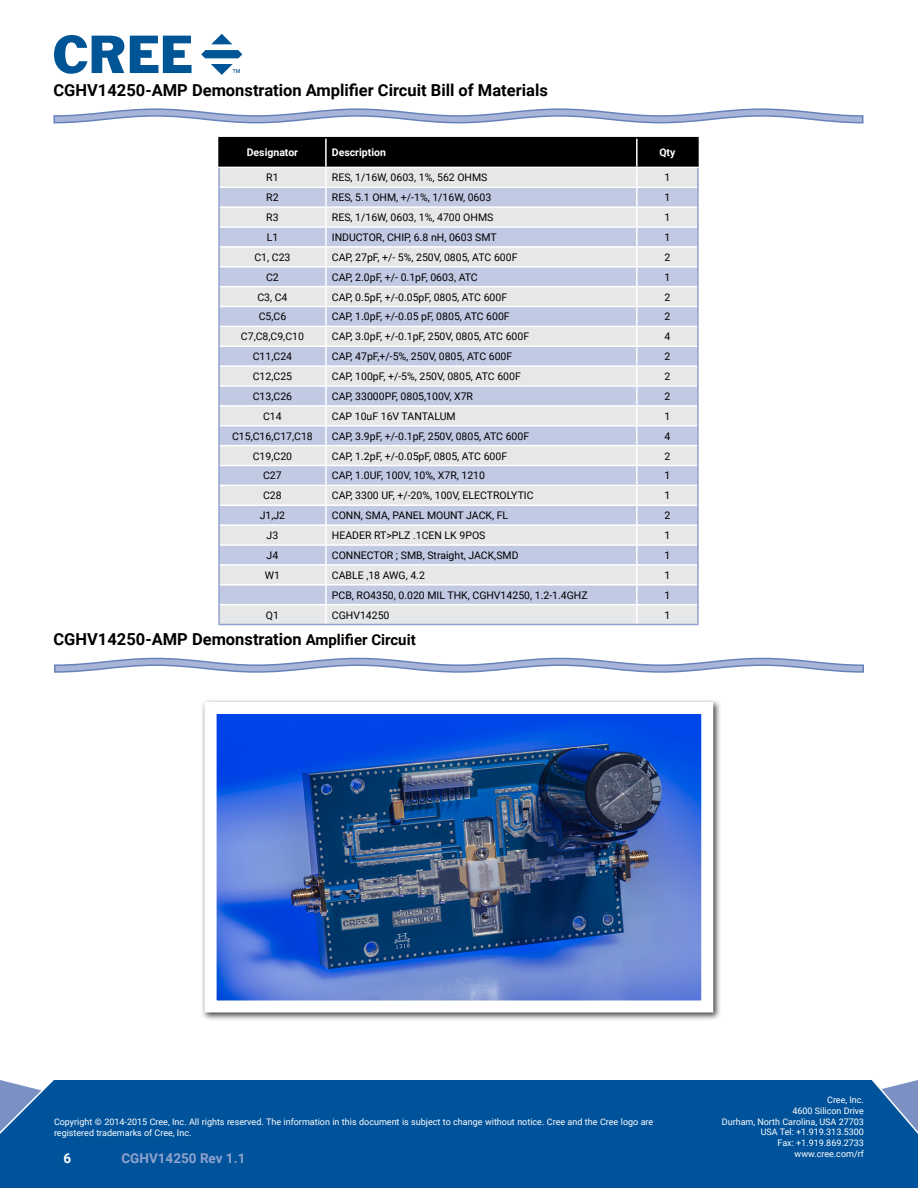
<style>
.page{position:relative;width:918px;height:1188px;background:#fff}
.page>*{position:absolute;margin:0;border:0;box-sizing:border-box;transform-origin:0 0}
.t1{font:700 16.5px "Roboto";color:#000}
.t2{font:700 13.5px "Roboto";color:#90a2cd}
.t3{font:700 13.5px "Roboto";color:#fff}
.t4{font:10.5px "Roboto";color:#000}
.t5{font:700 10.5px "Roboto";color:#fff}
.t6{font:9px/10.8px "Roboto";color:#fff;text-align:right}
.s1{font-size:15px}
</style>
<div class="page">
<div style="left:0;top:1080px;width:918px;height:108px;background:#00539b"></div>
<svg style="left:54px;top:35px;width:70px;height:39px"></svg>
<svg style="left:130px;top:36px;width:62px;height:37px"></svg>
<svg style="left:211px;top:34px;width:21px;height:10px"></svg>
<svg style="left:201px;top:50px;width:41px;height:8px"></svg>
<svg style="left:211px;top:64px;width:29px;height:10px"></svg>
<svg style="left:53px;top:108px;width:811px;height:16px"></svg>
<hr style="left:218px;top:137px;width:108px;height:1px;background:#000">
<hr style="left:326px;top:137px;width:311px;height:1px;background:#000">
<hr style="left:637px;top:137px;width:62px;height:1px;background:#000">
<svg style="left:218px;top:138px;width:481px;height:486px;background:#caced9"></svg>
<hr style="left:218px;top:624px;width:108px;height:1px;background:#90a2cd">
<hr style="left:326px;top:624px;width:311px;height:1px;background:#90a2cd">
<hr style="left:637px;top:624px;width:62px;height:1px;background:#90a2cd">
<svg style="left:54px;top:657px;width:810px;height:16px"></svg>
<img style="left:202px;top:700px;width:517px;height:318px">
<h1 class="t1" style="left:53px;top:79px;width:496px">CGHV14250-AMP Demonstration Amplifier Circuit Bill of Materials</h1>
<p class="t5" style="left:247px;top:145px;width:53px">Designator</p>
<p class="t5" style="left:332px;top:145px;width:56px">Description</p>
<p class="t5" style="left:659px;top:145px;width:18px">Qty</p>
<p class="t4" style="left:266px;top:170px;width:14px">R1</p>
<p class="t4" style="left:332px;top:170px;width:157px">RES, 1/16W, 0603, 1%, 562 OHMS</p>
<p class="t4" style="left:664px;top:170px;width:7px">1</p>
<p class="t4" style="left:266px;top:190px;width:14px">R2</p>
<p class="t4" style="left:332px;top:190px;width:161px">RES, 5.1 OHM, +/-1%, 1/16W, 0603</p>
<p class="t4" style="left:664px;top:190px;width:7px">1</p>
<p class="t4" style="left:266px;top:210px;width:14px">R3</p>
<p class="t4" style="left:332px;top:210px;width:163px">RES, 1/16W, 0603, 1%, 4700 OHMS</p>
<p class="t4" style="left:664px;top:210px;width:7px">1</p>
<p class="t4" style="left:267px;top:230px;width:13px">L1</p>
<p class="t4" style="left:332px;top:230px;width:166px">INDUCTOR, CHIP, 6.8 nH, 0603 SMT</p>
<p class="t4" style="left:664px;top:230px;width:7px">1</p>
<p class="t4" style="left:254px;top:250px;width:38px">C1, C23</p>
<p class="t4" style="left:332px;top:250px;width:187px">CAP, 27pF, +/- 5%, 250V, 0805, ATC 600F</p>
<p class="t4" style="left:664px;top:250px;width:7px">2</p>
<p class="t4" style="left:266px;top:270px;width:14px">C2</p>
<p class="t4" style="left:332px;top:270px;width:147px">CAP, 2.0pF, +/- 0.1pF, 0603, ATC</p>
<p class="t4" style="left:664px;top:270px;width:7px">1</p>
<p class="t4" style="left:257px;top:289px;width:32px">C3, C4</p>
<p class="t4" style="left:332px;top:289px;width:177px">CAP, 0.5pF, +/-0.05pF, 0805, ATC 600F</p>
<p class="t4" style="left:664px;top:289px;width:7px">2</p>
<p class="t4" style="left:259px;top:309px;width:29px">C5,C6</p>
<p class="t4" style="left:332px;top:309px;width:179px">CAP, 1.0pF, +/-0.05 pF, 0805, ATC 600F</p>
<p class="t4" style="left:664px;top:309px;width:7px">2</p>
<p class="t4" style="left:241px;top:329px;width:65px">C7,C8,C9,C10</p>
<p class="t4" style="left:332px;top:329px;width:199px">CAP, 3.0pF, +/-0.1pF, 250V, 0805, ATC 600F</p>
<p class="t4" style="left:664px;top:329px;width:7px">4</p>
<p class="t4" style="left:253px;top:349px;width:41px">C11,C24</p>
<p class="t4" style="left:332px;top:349px;width:182px">CAP, 47pF,+/-5%, 250V, 0805, ATC 600F</p>
<p class="t4" style="left:664px;top:349px;width:7px">2</p>
<p class="t4" style="left:253px;top:369px;width:41px">C12,C25</p>
<p class="t4" style="left:332px;top:369px;width:190px">CAP, 100pF, +/-5%, 250V, 0805, ATC 600F</p>
<p class="t4" style="left:664px;top:369px;width:7px">2</p>
<p class="t4" style="left:253px;top:389px;width:41px">C13,C26</p>
<p class="t4" style="left:332px;top:389px;width:143px">CAP, 33000PF, 0805,100V, X7R</p>
<p class="t4" style="left:664px;top:389px;width:7px">2</p>
<p class="t4" style="left:263px;top:409px;width:20px">C14</p>
<p class="t4" style="left:332px;top:409px;width:125px">CAP 10uF 16V TANTALUM</p>
<p class="t4" style="left:664px;top:409px;width:7px">1</p>
<p class="t4" style="left:232px;top:429px;width:82px">C15,C16,C17,C18</p>
<p class="t4" style="left:332px;top:429px;width:199px">CAP, 3.9pF, +/-0.1pF, 250V, 0805, ATC 600F</p>
<p class="t4" style="left:664px;top:429px;width:7px">4</p>
<p class="t4" style="left:253px;top:448px;width:41px">C19,C20</p>
<p class="t4" style="left:332px;top:448px;width:177px">CAP, 1.2pF, +/-0.05pF, 0805, ATC 600F</p>
<p class="t4" style="left:664px;top:448px;width:7px">2</p>
<p class="t4" style="left:263px;top:468px;width:20px">C27</p>
<p class="t4" style="left:332px;top:468px;width:155px">CAP, 1.0UF, 100V, 10%, X7R, 1210</p>
<p class="t4" style="left:664px;top:468px;width:7px">1</p>
<p class="t4" style="left:263px;top:488px;width:20px">C28</p>
<p class="t4" style="left:332px;top:488px;width:203px">CAP, 3300 UF, +/-20%, 100V, ELECTROLYTIC</p>
<p class="t4" style="left:664px;top:488px;width:7px">1</p>
<p class="t4" style="left:260px;top:508px;width:27px">J1,J2</p>
<p class="t4" style="left:332px;top:508px;width:178px">CONN, SMA, PANEL MOUNT JACK, FL</p>
<p class="t4" style="left:664px;top:508px;width:7px">2</p>
<p class="t4" style="left:267px;top:528px;width:13px">J3</p>
<p class="t4" style="left:332px;top:528px;width:155px">HEADER RT&gt;PLZ .1CEN LK 9POS</p>
<p class="t4" style="left:664px;top:528px;width:7px">1</p>
<p class="t4" style="left:267px;top:548px;width:13px">J4</p>
<p class="t4" style="left:332px;top:548px;width:188px">CONNECTOR ; SMB, Straight, JACK,SMD</p>
<p class="t4" style="left:664px;top:548px;width:7px">1</p>
<p class="t4" style="left:265px;top:568px;width:17px">W1</p>
<p class="t4" style="left:332px;top:568px;width:95px">CABLE ,18 AWG, 4.2</p>
<p class="t4" style="left:664px;top:568px;width:7px">1</p>
<p class="t4" style="left:332px;top:588px;width:257px">PCB, RO4350, 0.020 MIL THK, CGHV14250, 1.2-1.4GHZ</p>
<p class="t4" style="left:664px;top:588px;width:7px">1</p>
<p class="t4" style="left:266px;top:607px;width:15px">Q1</p>
<p class="t4" style="left:332px;top:607px;width:59px">CGHV14250</p>
<p class="t4" style="left:664px;top:607px;width:7px">1</p>
<h1 class="t1" style="left:53px;top:628px;width:364px">CGHV14250-AMP Demonstration <span class="s1">Amplifier Circuit</span></h1>
<p class="t6" style="left:54px;top:1116px;width:601px;text-align:left">Copyright © 2014-2015 Cree, Inc. All rights reserved. The information in this document is subject to change without notice. Cree and the Cree logo are registered trademarks of Cree, Inc.</p>
<p class="t3" style="left:64px;top:1148px;width:9px">6</p>
<p class="t2" style="left:122px;top:1149px;width:125px">CGHV14250 Rev 1.1</p>
<p class="t6" style="left:722px;top:1094px;width:144px">Cree, Inc.<br>4600 Silicon Drive<br>Durham, North Carolina, USA 27703<br>USA Tel: +1.919.313.5300<br>Fax: +1.919.869.2733 www.cree.com/rf</p>
</div>
